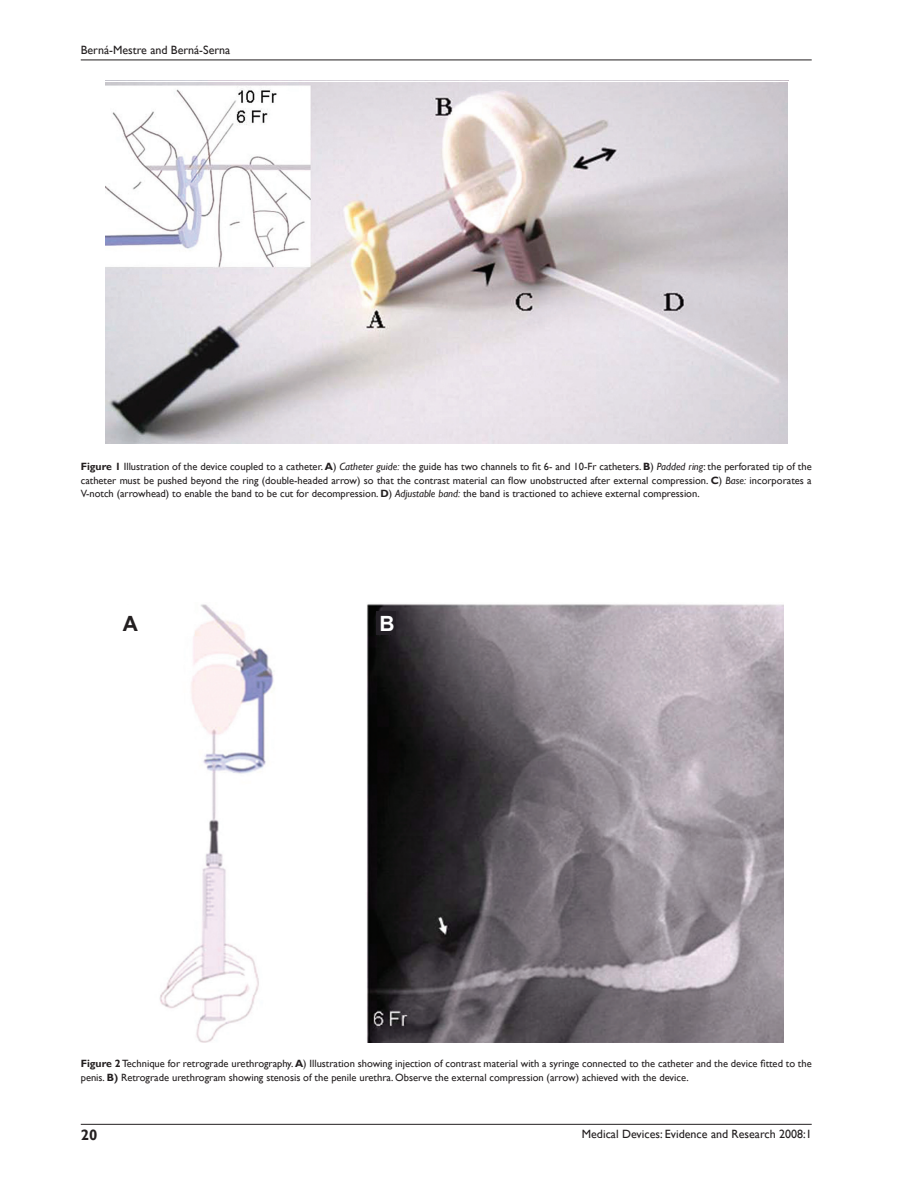
<style>
.page{position:relative;width:918px;height:1188px;background:#fff}
.page>*{position:absolute;margin:0;border:0;box-sizing:border-box;transform-origin:0 0}
.t1{font:700 21px "Arial";color:#231f20}
.t2{font:700 21px "Arial";color:#fff}
.t3{font:700 15px "Gill Sans";color:#231f20}
.t4{font:12px "Gill Sans";color:#231f20}
.t5{font:10.5px/13.5px "Gill Sans";color:#231f20;text-align:justify}
.s1{font-weight:700}
.s2{font-style:italic}
</style>
<div class="page">
<hr style="left:81px;top:1124px;width:731px;height:1px;background:#231f20">
<hr style="left:81px;top:60px;width:731px;height:1px;background:#231f20">
<img style="left:106px;top:82px;width:682px;height:361px">
<img style="left:159px;top:604px;width:625px;height:439px">
<div style="left:376px;top:611px;width:19px;height:24px;background:#231f25"></div>
<p class="t4" style="left:81px;top:43px;width:151px">Berná-Mestre and Berná-Serna</p>
<p class="t5" style="left:81px;top:460px;width:732px"><span class="s1">Figure 1</span> Illustration of the device coupled to a catheter. <span class="s1">A</span>) <span class="s2">Catheter guide:</span> the guide has two channels to fit 6- and 10-Fr catheters. <span class="s1">B</span>) <span class="s2">Padded ring</span>: the perforated tip of the catheter must be pushed beyond the ring (double-headed arrow) so that the contrast material can flow unobstructed after external compression. <span class="s1">C</span>) <span class="s2">Base:</span> incorporates a V-notch (arrowhead) to enable the band to be cut for decompression. <span class="s1">D</span>) <span class="s2">Adjustable band:</span> the band is tractioned to achieve external compression.</p>
<h1 class="t1" style="left:123px;top:612px;width:17px">A</h1>
<h1 class="t2" style="left:379px;top:612px;width:17px">B</h1>
<p class="t5" style="left:81px;top:1057px;width:732px"><span class="s1">Figure 2</span> Technique for retrograde urethrography. <span class="s1">A</span>) Illustration showing injection of contrast material with a syringe connected to the catheter and the device fitted to the penis. <span class="s1">B)</span> Retrograde urethrogram showing stenosis of the penile urethra. Observe the external compression (arrow) achieved with the device.</p>
<h2 class="t3" style="left:81px;top:1126px;width:18px">20</h2>
<p class="t4" style="left:582px;top:1126px;width:231px">Medical Devices: Evidence and Research 2008:1</p>
</div>
